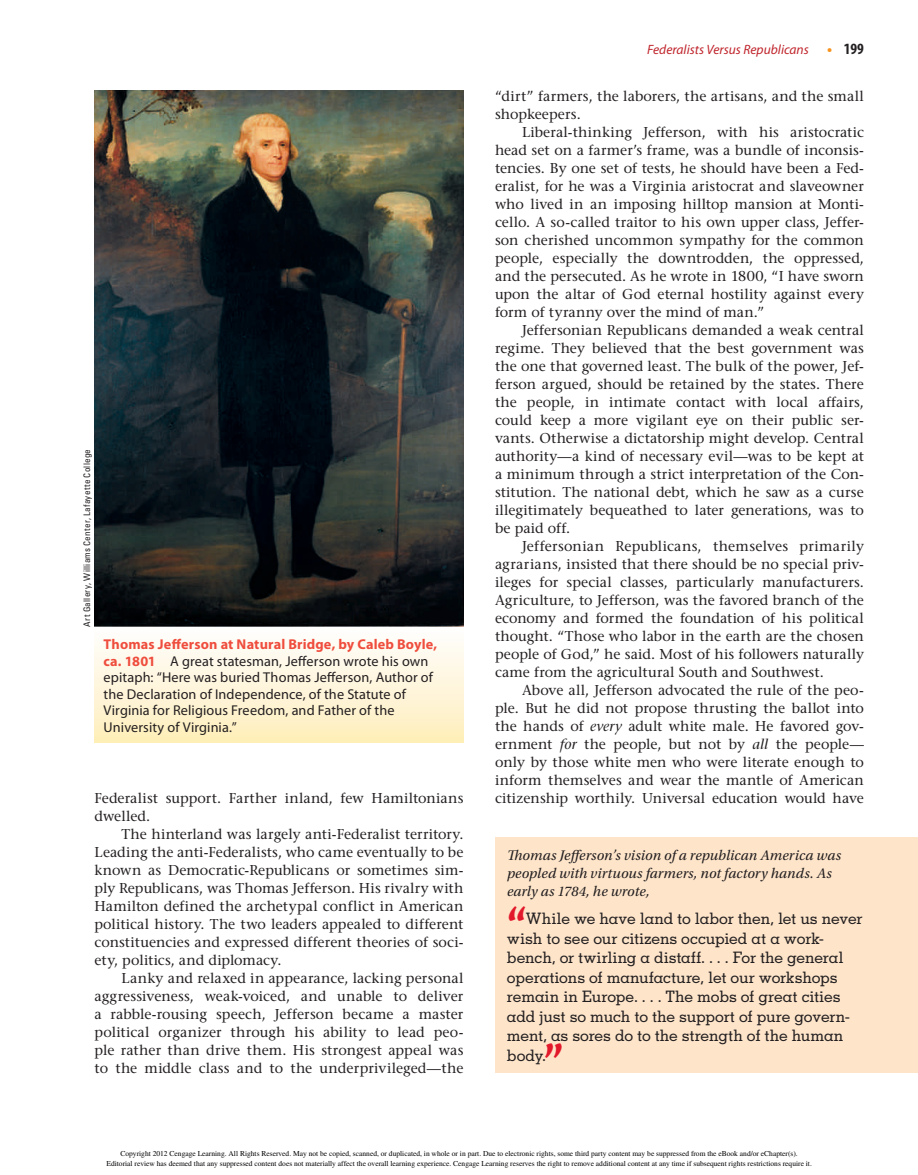
<style>
.page{position:relative;width:918px;height:1175px;background:#fff}
.page>*{position:absolute;margin:0;border:0;box-sizing:border-box;transform-origin:0 0}
.t1{font:700 45px "Utopia Std";color:#e2192b}
.t2{font:500 15.75px/19.5px "Memphis LT Std";letter-spacing:-.015em;color:#231f20}
.t3{font:italic 14.7px/18px "Utopia Std";letter-spacing:.01em;color:#231f20}
.t4{font:500 14.25px "Stone Serif Std";letter-spacing:.005em;color:#231f20}
.t5{font:14.25px/16.5px "Myriad Pro";letter-spacing:.01em;color:#231f20}
.t6{font:italic 13.5px "Myriad Pro";color:#c0262d}
.t7{font:condensed 9px "Univers LT Std";letter-spacing:.03em;color:#231f20}
.t8{font:7.5px/9.9px "Times";color:#000;text-align:center}
.s1{font-weight:700;color:#ef4d3d}
.s2{font-weight:700;font-style:normal;font-size:15px;color:#f7931d}
.s3{font-weight:700;font-style:normal;font-stretch:condensed;font-size:15.75px;color:#231f20}
.s4{font-style:italic}
</style>
<div class="page">
<img style="left:94px;top:90px;width:370px;height:536px">
<div style="left:95px;top:626px;width:369px;height:116px;background:linear-gradient(to bottom,#fefeff,#ffeebc)"></div>
<div style="left:495px;top:837px;width:423px;height:235px;background:#fee5ca"></div>
<p class="t7" style="left:81px;top:626px;width:179px;rotate:-90deg">Art Gallery, Williams Center, Lafayette College</p>
<p class="t5" style="left:104px;top:636px;width:335px"><span class="s1">Thomas Jefferson at Natural Bridge, by Caleb Boyle, ca. 1801</span> A great statesman, Jefferson wrote his own epitaph: “Here was buried Thomas Jefferson, Author of the Declaration of Independence, of the Statute of Virginia for Religious Freedom, and Father of the University of Virginia.”</p>
<p class="t6" style="left:647px;top:41px;width:218px">Federalists Versus Republicans <span class="s2">•</span> <span class="s3">199</span></p>
<p class="t4" style="left:495px;top:87px;width:370px">“dirt” farmers, the laborers, the artisans, and the small</p>
<p class="t4" style="left:495px;top:105px;width:87px">shopkeepers.</p>
<p class="t4" style="left:522px;top:123px;width:343px">Liberal-thinking Jefferson, with his aristocratic</p>
<p class="t4" style="left:495px;top:141px;width:371px">head set on a farmer’s frame, was a bundle of inconsis-</p>
<p class="t4" style="left:495px;top:159px;width:371px">tencies. By one set of tests, he should have been a Fed-</p>
<p class="t4" style="left:495px;top:177px;width:370px">eralist, for he was a Virginia aristocrat and slaveowner</p>
<p class="t4" style="left:495px;top:195px;width:371px">who lived in an imposing hilltop mansion at Monti-</p>
<p class="t4" style="left:495px;top:213px;width:371px">cello. A so-called traitor to his own upper class, Jeffer-</p>
<p class="t4" style="left:495px;top:231px;width:370px">son cherished uncommon sympathy for the common</p>
<p class="t4" style="left:495px;top:249px;width:371px">people, especially the downtrodden, the oppressed,</p>
<p class="t4" style="left:495px;top:267px;width:370px">and the persecuted. As he wrote in 1800, “I have sworn</p>
<p class="t4" style="left:495px;top:285px;width:370px">upon the altar of God eternal hostility against every</p>
<p class="t4" style="left:495px;top:303px;width:271px">form of tyranny over the mind of man.”</p>
<p class="t4" style="left:522px;top:321px;width:344px">Jeffersonian Republicans demanded a weak central</p>
<p class="t4" style="left:495px;top:339px;width:370px">regime. They believed that the best government was</p>
<p class="t4" style="left:495px;top:357px;width:371px">the one that governed least. The bulk of the power, Jef-</p>
<p class="t4" style="left:495px;top:375px;width:370px">ferson argued, should be retained by the states. There</p>
<p class="t4" style="left:495px;top:393px;width:371px">the people, in intimate contact with local affairs,</p>
<p class="t4" style="left:495px;top:411px;width:371px">could keep a more vigilant eye on their public ser-</p>
<p class="t4" style="left:495px;top:429px;width:370px">vants. Otherwise a dictatorship might develop. Central</p>
<p class="t4" style="left:495px;top:447px;width:370px">authority—a kind of necessary evil—was to be kept at</p>
<p class="t4" style="left:495px;top:465px;width:371px">a minimum through a strict interpretation of the Con-</p>
<p class="t4" style="left:495px;top:483px;width:370px">stitution. The national debt, which he saw as a curse</p>
<p class="t4" style="left:495px;top:501px;width:370px">illegitimately bequeathed to later generations, was to</p>
<p class="t4" style="left:495px;top:519px;width:77px">be paid off.</p>
<p class="t4" style="left:522px;top:537px;width:343px">Jeffersonian Republicans, themselves primarily</p>
<p class="t4" style="left:495px;top:555px;width:371px">agrarians, insisted that there should be no special priv-</p>
<p class="t4" style="left:495px;top:573px;width:370px">ileges for special classes, particularly manufacturers.</p>
<p class="t4" style="left:495px;top:591px;width:370px">Agriculture, to Jefferson, was the favored branch of the</p>
<p class="t4" style="left:495px;top:609px;width:370px">economy and formed the foundation of his political</p>
<p class="t4" style="left:495px;top:627px;width:370px">thought. “Those who labor in the earth are the chosen</p>
<p class="t4" style="left:495px;top:645px;width:370px">people of God,” he said. Most of his followers naturally</p>
<p class="t4" style="left:495px;top:663px;width:330px">came from the agricultural South and Southwest.</p>
<p class="t4" style="left:522px;top:681px;width:344px">Above all, Jefferson advocated the rule of the peo-</p>
<p class="t4" style="left:495px;top:699px;width:370px">ple. But he did not propose thrusting the ballot into</p>
<p class="t4" style="left:495px;top:717px;width:371px">the hands of <span class="s4">every</span> adult white male. He favored gov-</p>
<p class="t4" style="left:495px;top:735px;width:371px">ernment <span class="s4">for</span> the people, but not by <span class="s4">all</span> the people—</p>
<p class="t4" style="left:495px;top:753px;width:370px">only by those white men who were literate enough to</p>
<p class="t4" style="left:495px;top:771px;width:370px">inform themselves and wear the mantle of American</p>
<p class="t4" style="left:95px;top:789px;width:370px">Federalist support. Farther inland, few Hamiltonians</p>
<p class="t4" style="left:495px;top:789px;width:370px">citizenship worthily. Universal education would have</p>
<p class="t4" style="left:95px;top:807px;width:57px">dwelled.</p>
<p class="t4" style="left:122px;top:825px;width:343px">The hinterland was largely anti-Federalist territory.</p>
<p class="t4" style="left:95px;top:843px;width:370px">Leading the anti-Federalists, who came eventually to be</p>
<p class="t4" style="left:95px;top:861px;width:370px">known as Democratic-Republicans or sometimes sim-</p>
<p class="t4" style="left:95px;top:879px;width:370px">ply Republicans, was Thomas Jefferson. His rivalry with</p>
<p class="t4" style="left:95px;top:897px;width:371px">Hamilton defined the archetypal conflict in American</p>
<p class="t4" style="left:95px;top:915px;width:370px">political history. The two leaders appealed to different</p>
<p class="t4" style="left:95px;top:933px;width:371px">constituencies and expressed different theories of soci-</p>
<p class="t4" style="left:95px;top:951px;width:188px">ety, politics, and diplomacy.</p>
<p class="t4" style="left:122px;top:969px;width:344px">Lanky and relaxed in appearance, lacking personal</p>
<p class="t4" style="left:95px;top:987px;width:370px">aggressiveness, weak-voiced, and unable to deliver</p>
<p class="t4" style="left:95px;top:1005px;width:370px">a rabble-rousing speech, Jefferson became a master</p>
<p class="t4" style="left:95px;top:1023px;width:371px">political organizer through his ability to lead peo-</p>
<p class="t4" style="left:95px;top:1041px;width:370px">ple rather than drive them. His strongest appeal was</p>
<p class="t4" style="left:95px;top:1059px;width:370px">to the middle class and to the underprivileged—the</p>
<p class="t3" style="left:507px;top:846px;width:336px">Thomas Jefferson’s vision of a republican America was peopled with virtuous farmers, not factory hands. As early as 1784, he wrote,</p>
<p class="t1" style="left:507px;top:898px;width:22px">“</p>
<p class="t2" style="left:507px;top:909px;width:357px;text-indent:19px">While we have land to labor then, let us never wish to see our citizens occupied at a work&shy;bench, or twirling a distaff. . . . For the general operations of manufacture, let our workshops remain in Europe. . . . The mobs of great cities add just so much to the support of pure govern&shy;ment, as sores do to the strength of the human body.</p>
<p class="t1" style="left:544px;top:1035px;width:22px">”</p>
<p class="t8" style="left:106px;top:1148px;width:707px">Copyright 2012 Cengage Learning. All Rights Reserved. May not be copied, scanned, or duplicated, in whole or in part. Due to electronic rights, some third party content may be suppressed from the eBook and/or eChapter(s).<br>Editorial review has deemed that any suppressed content does not materially affect the overall learning experience. Cengage Learning reserves the right to remove additional content at any time if subsequent rights restrictions require it.</p>
</div>
